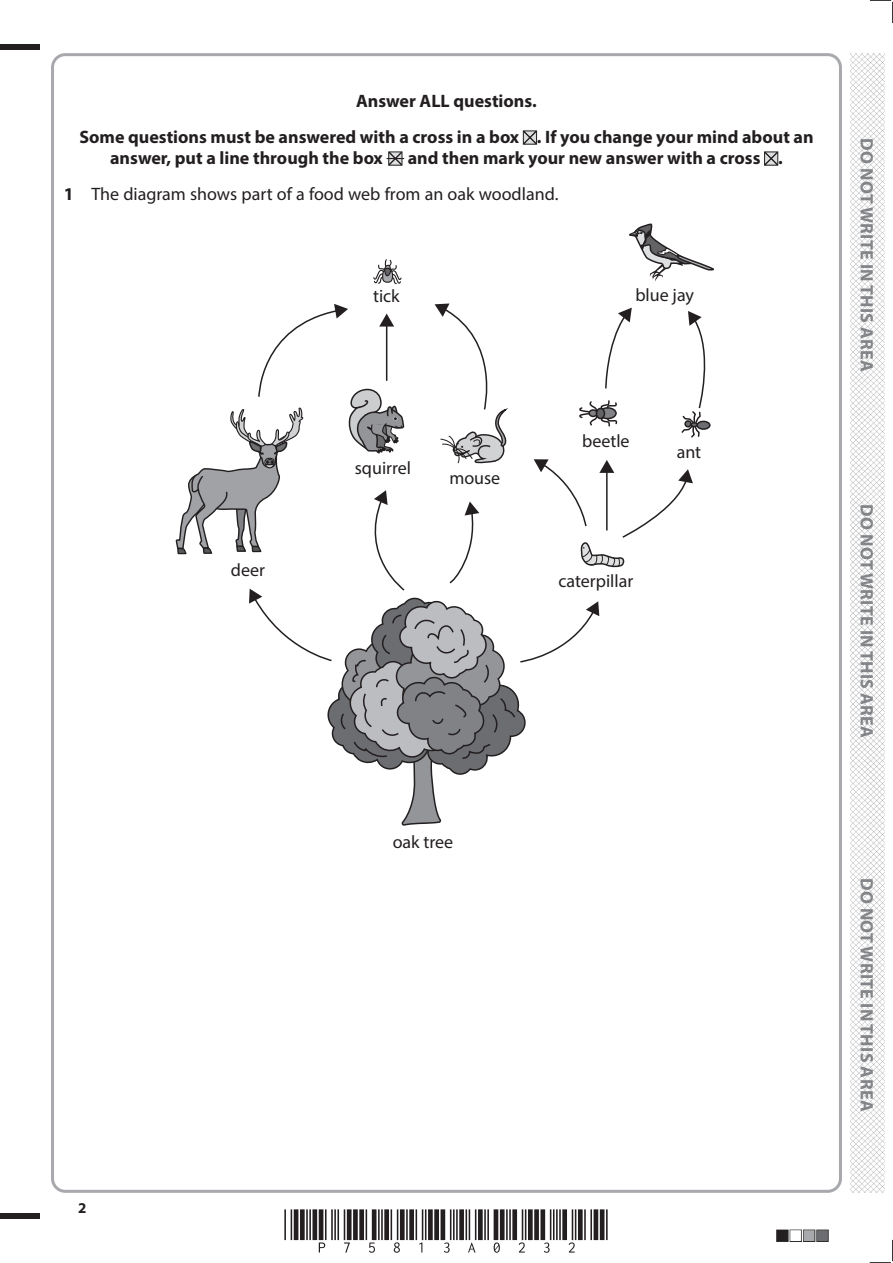
<style>
.page{position:relative;width:893px;height:1263px;background:#fff}
.page>*{position:absolute;margin:0;border:0;box-sizing:border-box;transform-origin:0 0}
.t1{font:18px/36px "Myriad Pro";color:#231f20}
.t2{font:700 18px/36px "Myriad Pro";color:#231f20;text-align:center}
.t3{font:700 18px "Myriad Pro";letter-spacing:.02em;color:#808285}
.t4{font:700 15px "Myriad Pro";color:#231f20}
.s1{font-weight:700}
</style>
<div class="page">
<div style="left:0;top:44px;width:40px;height:5px;background:#231f20"></div>
<div style="left:0;top:1214px;width:40px;height:5px;background:#231f20"></div>
<svg style="left:870px;top:0;width:23px;height:23px"></svg>
<svg style="left:870px;top:1240px;width:23px;height:23px"></svg>
<img style="left:850px;top:53px;width:34px;height:1140px">
<svg style="left:522px;top:130px;width:16px;height:15px"></svg>
<svg style="left:387px;top:151px;width:17px;height:15px"></svg>
<svg style="left:764px;top:151px;width:15px;height:15px"></svg>
<svg style="left:629px;top:223px;width:85px;height:58px"></svg>
<svg style="left:373px;top:259px;width:29px;height:26px"></svg>
<svg style="left:176px;top:303px;width:535px;height:523px"></svg>
<p class="t2" style="left:79px;top:82px;width:736px">Answer ALL questions.<br>Some questions must be answered with a cross in a box . If you change your mind about an</p>
<p class="t2" style="left:110px;top:139px;width:274px">answer, put a line through the box</p>
<p class="t1" style="left:64px;top:140px;width:721px;text-indent:344px"><span class="s1">and then mark your new answer with a cross .<br>1</span> The diagram shows part of a food web from an oak woodland.</p>
<p class="t4" style="left:78px;top:1198px;width:10px">2</p>
<p class="t1" style="left:231px;top:552px;width:36px">deer</p>
<p class="t1" style="left:373px;top:278px;width:28px">tick</p>
<p class="t1" style="left:355px;top:449px;width:58px">squirrel</p>
<p class="t1" style="left:449px;top:460px;width:52px">mouse</p>
<p class="t1" style="left:635px;top:276px;width:60px">blue jay</p>
<p class="t1" style="left:582px;top:423px;width:49px">beetle</p>
<p class="t1" style="left:677px;top:434px;width:26px">ant</p>
<p class="t1" style="left:558px;top:563px;width:77px">caterpillar</p>
<p class="t1" style="left:393px;top:823px;width:62px">oak tree</p>
<p class="t3" style="left:878px;top:138px;width:235px;rotate:90deg">DO NOT WRITE IN THIS AREA</p>
<p class="t3" style="left:878px;top:504px;width:235px;rotate:90deg">DO NOT WRITE IN THIS AREA</p>
<p class="t3" style="left:878px;top:878px;width:235px;rotate:90deg">DO NOT WRITE IN THIS AREA</p>
</div>
